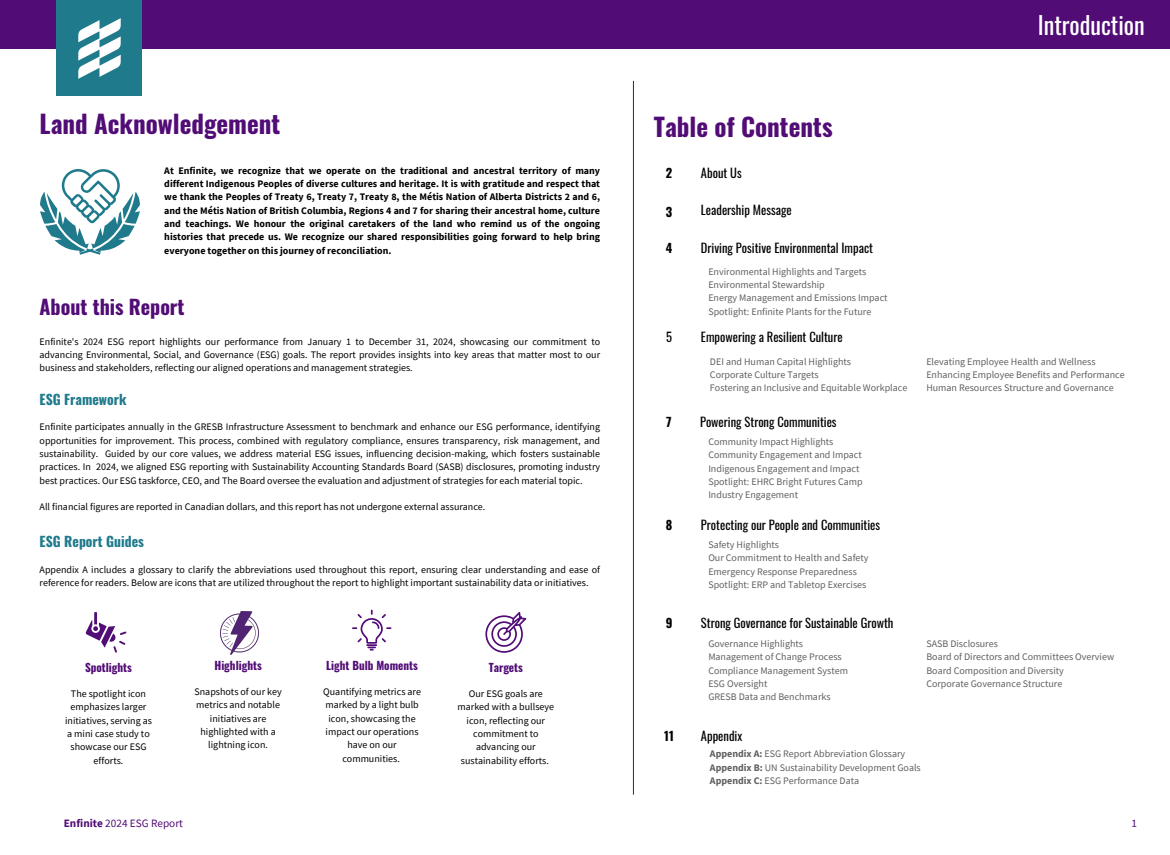
<style>
.page{position:relative;width:1170px;height:855px;background:#fff}
.page>*{position:absolute;margin:0;border:0;box-sizing:border-box;transform-origin:0 0}
.t1{font:700 25px "Oswald";color:#510c76}
.t2{font:24.12px "Oswald";color:#fff}
.t3{font:700 20px "Oswald";color:#510c76}
.t4{font:700 13.75px "Oswald";color:#1f7a8c}
.t5{font:12.5px "Oswald";color:#000}
.t6{font:700 12.5px "Oswald";color:#000}
.t7{font:700 11.25px "Oswald";color:#510c76}
.t8{font:11.25px "Source Sans Pro";color:#510c76}
.t9{font:10px/13.4px "Source Sans Pro";color:#000;text-align:center}
.t10{font:10px "Source Sans Pro";color:#5f6062}
.t11{font:700 10px/13.4px "Source Sans Pro";color:#000;text-align:justify}
.s1{font-weight:700}
</style>
<div class="page">
<div style="left:0;top:0;width:1170px;height:49px;background:#510c76"></div>
<div style="left:57px;top:0;width:85px;height:95px;background:#1f7a8c"></div>
<img style="left:78px;top:18px;width:43px;height:61px">
<svg style="left:40px;top:169px;width:100px;height:86px"></svg>
<hr style="left:633px;top:81px;width:1px;height:714px;background:#510c76">
<svg style="left:86px;top:612px;width:40px;height:41px"></svg>
<svg style="left:485px;top:612px;width:41px;height:41px"></svg>
<svg style="left:352px;top:610px;width:39px;height:41px"></svg>
<img style="left:221px;top:612px;width:37px;height:42px">
<h6 class="t1" style="left:40px;top:104px;width:242px">Land Acknowledgement</h6>
<p class="t11" style="left:164px;top:164px;width:437px">At Enfinite, we recognize that we operate on the traditional and ancestral territory of many different Indigenous Peoples of diverse cultures and heritage. It is with gratitude and respect that we thank the Peoples of Treaty 6, Treaty 7, Treaty 8, the Métis Nation of Alberta Districts 2 and 6, and the Métis Nation of British Columbia, Regions 4 and 7 for sharing their ancestral home, culture and teachings. We honour the original caretakers of the land who remind us of the ongoing histories that precede us. We recognize our shared responsibilities going forward to help bring everyone together on this journey of reconciliation.</p>
<h2 class="t3" style="left:40px;top:292px;width:147px">About this Report</h2>
<p class="t9" style="left:40px;top:334px;width:562px;text-align:justify">Enfinite's 2024 ESG report highlights our performance from January 1 to December 31, 2024, showcasing our commitment to advancing Environmental, Social, and Governance (ESG) goals. The report provides insights into key areas that matter most to our business and stakeholders, reflecting our aligned operations and management strategies.</p>
<h1 class="t4" style="left:40px;top:388px;width:88px">ESG Framework</h1>
<h1 class="t9" style="left:40px;top:420px;width:562px;text-align:justify">Enfinite participates annually in the GRESB Infrastructure Assessment to benchmark and enhance our ESG performance, identifying opportunities for improvement. This process, combined with regulatory compliance, ensures transparency, risk management, and sustainability. Guided by our core values, we address material ESG issues, influencing decision-making, which fosters sustainable practices. In 2024, we aligned ESG reporting with Sustainability Accounting Standards Board (SASB) disclosures, promoting industry best practices. Our ESG taskforce, CEO, and The Board oversee the evaluation and adjustment of strategies for each material topic.</h1>
<p class="t9" style="left:40px;top:500px;width:447px">All financial figures are reported in Canadian dollars, and this report has not undergone external assurance.</p>
<p class="t4" style="left:40px;top:530px;width:106px">ESG Report Guides</p>
<h5 class="t9" style="left:40px;top:562px;width:562px;text-align:left">Appendix A includes a glossary to clarify the abbreviations used throughout this report, ensuring clear understanding and ease of reference for readers. Below are icons that are utilized throughout the report to highlight important sustainability data or initiatives.</h5>
<p class="t7" style="left:85px;top:659px;width:49px">Spotlights</p>
<h6 class="t9" style="left:65px;top:687px;width:88px">The spotlight icon emphasizes larger initiatives, serving as a mini case study to showcase our ESG efforts.</h6>
<p class="t7" style="left:214px;top:657px;width:49px">Highlights</p>
<p class="t9" style="left:195px;top:685px;width:89px">Snapshots of our key metrics and notable initiatives are highlighted with a lightning icon.</p>
<h5 class="t7" style="left:326px;top:657px;width:93px">Light Bulb Moments</h5>
<p class="t9" style="left:323px;top:685px;width:99px">Quantifying metrics are marked by a light bulb icon, showcasing the impact our operations have on our communities.</p>
<p class="t7" style="left:489px;top:659px;width:36px">Targets</p>
<p class="t9" style="left:458px;top:687px;width:98px">Our ESG goals are marked with a bullseye icon, reflecting our commitment to advancing our sustainability efforts.</p>
<p class="t2" style="left:1038px;top:6px;width:108px">Introduction</p>
<p class="t1" style="left:654px;top:107px;width:180px">Table of Contents</p>
<h5 class="t5" style="left:701px;top:163px;width:42px">About Us</h5>
<p class="t6" style="left:666px;top:163px;width:8px">2</p>
<h6 class="t6" style="left:666px;top:202px;width:8px">3</h6>
<p class="t6" style="left:666px;top:239px;width:8px">4</p>
<p class="t5" style="left:701px;top:200px;width:92px">Leadership Message</p>
<p class="t5" style="left:701px;top:238px;width:174px">Driving Positive Environmental Impact</p>
<p class="t5" style="left:666px;top:327px;width:7px">5</p>
<p class="t10" style="left:708px;top:265px;width:159px">Environmental Highlights and Targets</p>
<p class="t10" style="left:708px;top:278px;width:118px">Environmental Stewardship</p>
<p class="t10" style="left:708px;top:291px;width:181px">Energy Management and Emissions Impact</p>
<h3 class="t10" style="left:708px;top:305px;width:164px">Spotlight: Enfinite Plants for the Future</h3>
<p class="t5" style="left:701px;top:327px;width:143px">Empowering a Resilient Culture</p>
<p class="t10" style="left:710px;top:355px;width:143px">DEI and Human Capital Highlights</p>
<p class="t10" style="left:710px;top:368px;width:110px">Corporate Culture Targets</p>
<h5 class="t10" style="left:710px;top:382px;width:199px">Fostering an Inclusive and Equitable Workplace</h5>
<p class="t6" style="left:666px;top:412px;width:7px">7</p>
<p class="t5" style="left:700px;top:412px;width:138px">Powering Strong Communities</p>
<p class="t10" style="left:708px;top:435px;width:127px">Community Impact Highlights</p>
<p class="t10" style="left:708px;top:449px;width:155px">Community Engagement and Impact</p>
<p class="t10" style="left:708px;top:462px;width:153px">Indigenous Engagement and Impact</p>
<p class="t10" style="left:708px;top:475px;width:156px">Spotlight: EHRC Bright Futures Camp</p>
<p class="t10" style="left:708px;top:489px;width:91px">Industry Engagement</p>
<p class="t6" style="left:666px;top:515px;width:8px">8</p>
<h4 class="t5" style="left:701px;top:515px;width:181px">Protecting our People and Communities</h4>
<p class="t10" style="left:708px;top:538px;width:72px">Safety Highlights</p>
<p class="t10" style="left:708px;top:552px;width:162px">Our Commitment to Health and Safety</p>
<h5 class="t10" style="left:708px;top:565px;width:150px">Emergency Response Preparedness</h5>
<p class="t10" style="left:708px;top:578px;width:160px">Spotlight: ERP and Tabletop Exercises</p>
<h6 class="t6" style="left:666px;top:613px;width:8px">9</h6>
<p class="t5" style="left:701px;top:613px;width:194px">Strong Governance for Sustainable Growth</p>
<p class="t10" style="left:708px;top:637px;width:96px">Governance Highlights</p>
<p class="t10" style="left:708px;top:650px;width:135px">Management of Change Process</p>
<p class="t10" style="left:708px;top:664px;width:141px">Compliance Management System</p>
<p class="t10" style="left:708px;top:677px;width:61px">ESG Oversight</p>
<p class="t10" style="left:708px;top:690px;width:124px">GRESB Data and Benchmarks</p>
<p class="t6" style="left:664px;top:726px;width:11px">11</p>
<p class="t5" style="left:701px;top:726px;width:43px">Appendix</p>
<p class="t10" style="left:926px;top:355px;width:171px">Elevating Employee Health and Wellness</p>
<p class="t10" style="left:926px;top:368px;width:200px">Enhancing Employee Benefits and Performance</p>
<p class="t10" style="left:926px;top:382px;width:189px">Human Resources Structure and Governance</p>
<p class="t10" style="left:926px;top:637px;width:73px">SASB Disclosures</p>
<p class="t10" style="left:926px;top:650px;width:189px">Board of Directors and Committees Overview</p>
<p class="t10" style="left:926px;top:664px;width:139px">Board Composition and Diversity</p>
<p class="t10" style="left:926px;top:677px;width:138px">Corporate Governance Structure</p>
<h5 class="t10" style="left:710px;top:747px;width:197px"><span class="s1">Appendix A:</span> ESG Report Abbreviation Glossary</h5>
<h4 class="t10" style="left:710px;top:761px;width:212px"><span class="s1">Appendix B:</span> UN Sustainability Development Goals</h4>
<p class="t10" style="left:710px;top:774px;width:151px"><span class="s1">Appendix C:</span> ESG Performance Data</p>
<p class="t8" style="left:64px;top:816px;width:121px"><span class="s1">Enfinite</span> 2024 ESG Report</p>
<h5 class="t8" style="left:1131px;top:816px;width:7px">1</h5>
</div>
